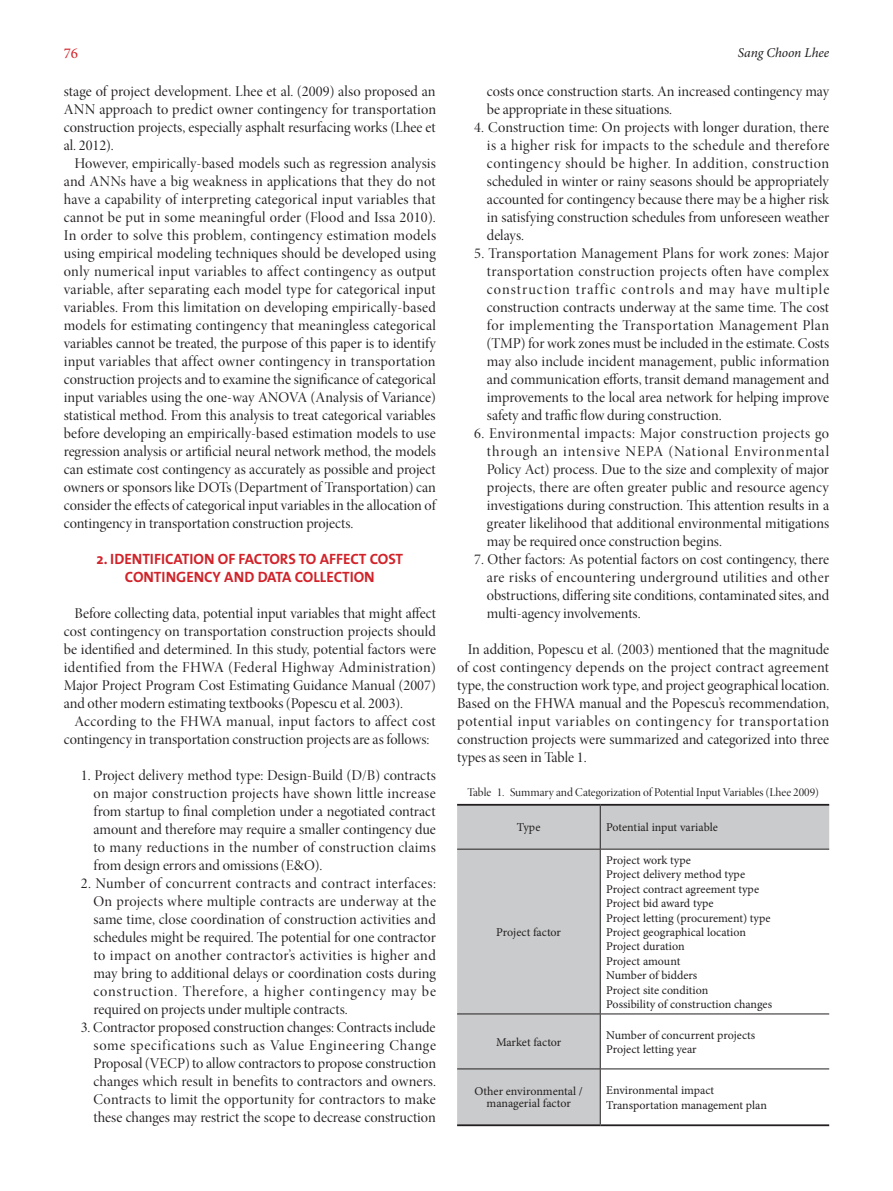
<style>
.page{position:relative;width:893px;height:1191px;background:#fff}
.page>*{position:absolute;margin:0;border:0;box-sizing:border-box;transform-origin:0 0}
.본문1{font:15px/18px "Minion Pro Disp";color:#231f20;text-align:justify}
._1__INTRODUCTION{font:700 15px/18px "The Mix";color:#d1232a;text-align:center}
.t1{font:15px "Minion Pro";color:#d1232a}
.t2{font:italic 13.5px "Minion Pro";letter-spacing:-.005em;color:#231f20}
.표내용_소{font:12px/12px "Minion Pro";color:#231f20;text-align:center}
.t3{font:12px "Minion Pro Disp";letter-spacing:-.005em;color:#231f20}
</style>
<div class="page">
<svg style="left:457px;top:805px;width:372px;height:319px"></svg>
<hr style="left:600px;top:805px;width:1px;height:43px;background:#231f20">
<hr style="left:457px;top:848px;width:143px;height:1px;background:#231f20">
<hr style="left:600px;top:848px;width:229px;height:1px;background:#231f20">
<hr style="left:600px;top:849px;width:1px;height:164px;background:#231f20">
<hr style="left:457px;top:1013px;width:143px;height:1px;background:#231f20">
<hr style="left:600px;top:1013px;width:229px;height:1px;background:#231f20">
<hr style="left:600px;top:1014px;width:1px;height:54px;background:#231f20">
<hr style="left:457px;top:1068px;width:143px;height:1px;background:#231f20">
<hr style="left:600px;top:1068px;width:229px;height:1px;background:#231f20">
<hr style="left:600px;top:1069px;width:1px;height:55px;background:#231f20">
<hr style="left:457px;top:804px;width:143px;height:1px;background:#231f20">
<hr style="left:600px;top:804px;width:229px;height:1px;background:#231f20">
<hr style="left:457px;top:1124px;width:143px;height:2px;background:#231f20">
<hr style="left:600px;top:1124px;width:229px;height:2px;background:#231f20">
<p class="t1" style="left:64px;top:43px;width:16px">76</p>
<p class="t2" style="left:738px;top:43px;width:93px">Sang Choon Lhee</p>
<p class="본문1" style="left:64px;top:82px;width:374px">stage of project development. Lhee et al. (2009) also proposed an ANN approach to predict owner contingency for transportation construction projects, especially asphalt resurfacing works (Lhee et al. 2012).</p>
<p class="본문1" style="left:64px;top:154px;width:374px;text-indent:11px">However, empirically-based models such as regression analysis and ANNs have a big weakness in applications that they do not have a capability of interpreting categorical input variables that cannot be put in some meaningful order (Flood and Issa 2010).<br>In order to solve this problem, contingency estimation models using empirical modeling techniques should be developed using only numerical input variables to affect contingency as output variable, after separating each model type for categorical input variables. From this limitation on developing empirically-based models for estimating contingency that meaningless categorical variables cannot be treated, the purpose of this paper is to identify input variables that affect owner contingency in transportation construction projects and to examine the significance of categorical input variables using the one-way ANOVA (Analysis of Variance) statistical method. From this analysis to treat categorical variables before developing an empirically-based estimation models to use regression analysis or artificial neural network method, the models can estimate cost contingency as accurately as possible and project owners or sponsors like DOTs (Department of Transportation) can consider the effects of categorical input variables in the allocation of contingency in transportation construction projects.</p>
<p class="_1__INTRODUCTION" style="left:97px;top:550px;width:308px">2. IDENTIFICATION OF FACTORS TO AFFECT COST<br>CONTINGENCY AND DATA COLLECTION</p>
<p class="본문1" style="left:64px;top:604px;width:374px;text-indent:11px">Before collecting data, potential input variables that might affect cost contingency on transportation construction projects should be identified and determined. In this study, potential factors were identified from the FHWA (Federal Highway Administration)<br>Major Project Program Cost Estimating Guidance Manual (2007) and other modern estimating textbooks (Popescu et al. 2003).</p>
<p class="본문1" style="left:64px;top:712px;width:373px;text-indent:11px">According to the FHWA manual, input factors to affect cost contingency in transportation construction projects are as follows:</p>
<p class="본문1" style="left:94px;top:766px;width:344px;text-indent:-13px">1. Project delivery method type: Design-Build (D/B) contracts on major construction projects have shown little increase from startup to final completion under a negotiated contract amount and therefore may require a smaller contingency due to many reductions in the number of construction claims from design errors and omissions (E&amp;O).</p>
<p class="본문1" style="left:94px;top:874px;width:344px;text-indent:-13px">2. Number of concurrent contracts and contract interfaces:<br>On projects where multiple contracts are underway at the same time, close coordination of construction activities and schedules might be required. The potential for one contractor to impact on another contractor’s activities is higher and may bring to additional delays or coordination costs during construction. Therefore, a higher contingency may be required on projects under multiple contracts.</p>
<p class="본문1" style="left:94px;top:1018px;width:344px;text-indent:-13px">3. Contractor proposed construction changes: Contracts include some specifications such as Value Engineering Change Proposal (VECP) to allow contractors to propose construction changes which result in benefits to contractors and owners.<br>Contracts to limit the opportunity for contractors to make these changes may restrict the scope to decrease construction</p>
<p class="본문1" style="left:487px;top:82px;width:344px">costs once construction starts. An increased contingency may be appropriate in these situations.</p>
<p class="본문1" style="left:487px;top:118px;width:344px;text-indent:-13px">4. Construction time: On projects with longer duration, there is a higher risk for impacts to the schedule and therefore contingency should be higher. In addition, construction scheduled in winter or rainy seasons should be appropriately accounted for contingency because there may be a higher risk in satisfying construction schedules from unforeseen weather delays.</p>
<p class="본문1" style="left:487px;top:244px;width:344px;text-indent:-13px">5. Transportation Management Plans for work zones: Major transportation construction projects often have complex construction traffic controls and may have multiple construction contracts underway at the same time. The cost for implementing the Transportation Management Plan (TMP) for work zones must be included in the estimate. Costs may also include incident management, public information and communication efforts, transit demand management and improvements to the local area network for helping improve safety and traffic flow during construction.</p>
<p class="본문1" style="left:487px;top:424px;width:344px;text-indent:-13px">6. Environmental impacts: Major construction projects go through an intensive NEPA (National Environmental Policy Act) process. Due to the size and complexity of major projects, there are often greater public and resource agency investigations during construction. This attention results in a greater likelihood that additional environmental mitigations may be required once construction begins.</p>
<p class="본문1" style="left:487px;top:550px;width:344px;text-indent:-13px">7. Other factors: As potential factors on cost contingency, there are risks of encountering underground utilities and other obstructions, differing site conditions, contaminated sites, and multi-agency involvements.</p>
<p class="본문1" style="left:457px;top:640px;width:374px;text-indent:11px">In addition, Popescu et al. (2003) mentioned that the magnitude of cost contingency depends on the project contract agreement type, the construction work type, and project geographical location.<br>Based on the FHWA manual and the Popescu’s recommendation, potential input variables on contingency for transportation construction projects were summarized and categorized into three types as seen in Table 1.</p>
<p class="t3" style="left:467px;top:784px;width:353px">Table 1. Summary and Categorization of Potential Input Variables (Lhee 2009)</p>
<p class="표내용_소" style="left:517px;top:821px;width:25px">Type</p>
<p class="표내용_소" style="left:606px;top:821px;width:113px">Potential input variable</p>
<p class="표내용_소" style="left:606px;top:854px;width:86px">Project work type</p>
<p class="표내용_소" style="left:606px;top:868px;width:140px">Project delivery method type</p>
<p class="표내용_소" style="left:606px;top:883px;width:154px">Project contract agreement type</p>
<p class="표내용_소" style="left:606px;top:897px;width:109px">Project bid award type</p>
<p class="표내용_소" style="left:606px;top:911px;width:166px">Project letting (procurement) type</p>
<p class="표내용_소" style="left:606px;top:926px;width:141px">Project geographical location</p>
<p class="표내용_소" style="left:606px;top:940px;width:80px">Project duration</p>
<p class="표내용_소" style="left:606px;top:955px;width:76px">Project amount</p>
<p class="표내용_소" style="left:606px;top:969px;width:93px">Number of bidders</p>
<p class="표내용_소" style="left:606px;top:983px;width:104px">Project site condition</p>
<p class="표내용_소" style="left:606px;top:998px;width:167px">Possibility of construction changes</p>
<p class="표내용_소" style="left:496px;top:926px;width:66px">Project factor</p>
<p class="표내용_소" style="left:496px;top:1036px;width:67px">Market factor</p>
<p class="표내용_소" style="left:606px;top:1028px;width:150px">Number of concurrent projects</p>
<p class="표내용_소" style="left:606px;top:1043px;width:92px">Project letting year</p>
<p class="표내용_소" style="left:474px;top:1085px;width:110px">Other environmental / managerial factor</p>
<p class="표내용_소" style="left:606px;top:1084px;width:110px">Environmental impact</p>
<p class="표내용_소" style="left:606px;top:1098px;width:162px">Transportation management plan</p>
</div>
